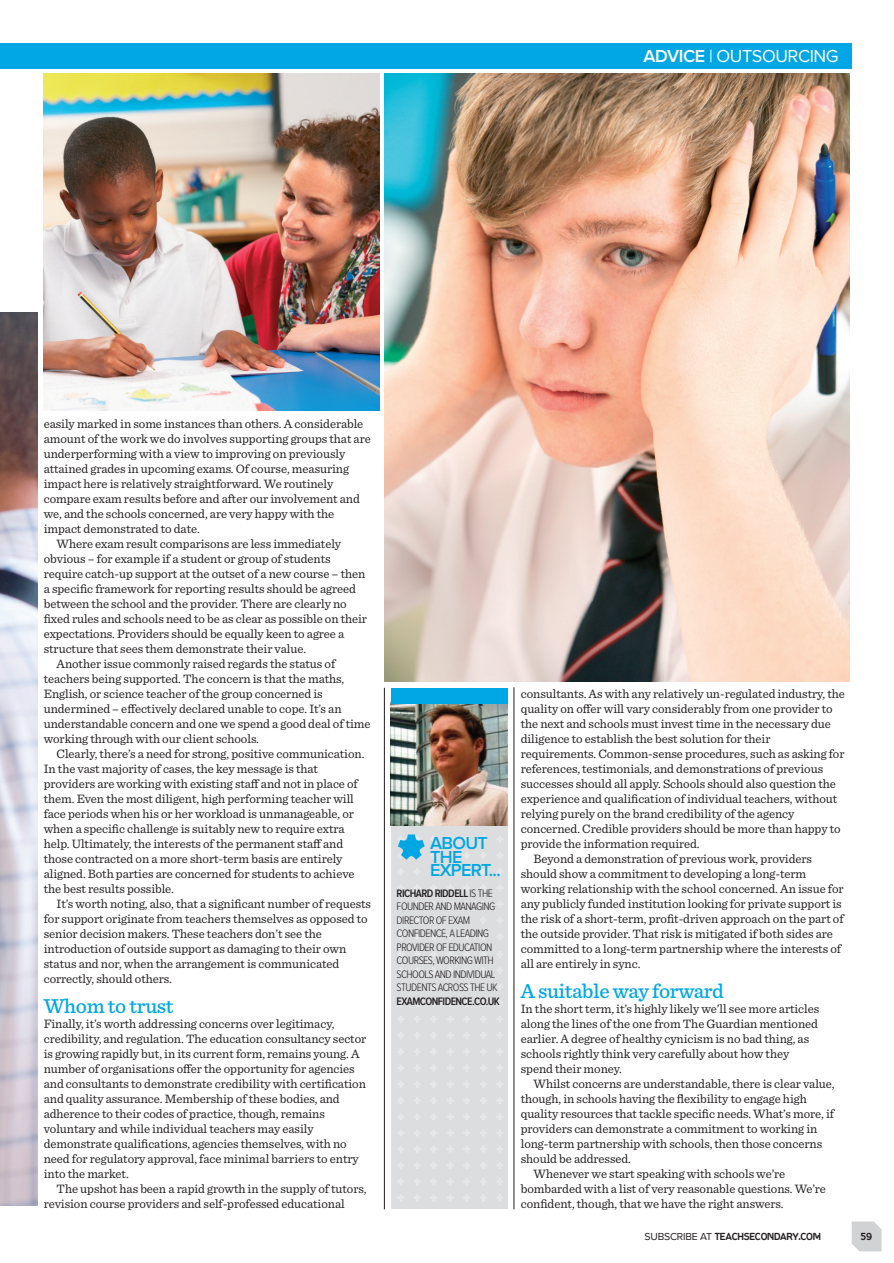
<style>
.page{position:relative;width:894px;height:1263px;background:#fff}
.page>*{position:absolute;margin:0;border:0;box-sizing:border-box;transform-origin:0 0}
.t1{font:500 21px "Sentinel";letter-spacing:-.015em;color:#00a7e4}
.t2{font:18px "Proxima Nova";letter-spacing:-.025em;color:#fff}
.t3{font:600 18px/13.5px "Proxima Nova";letter-spacing:-.04em;color:#00a7e4}
.t4{font:12.75px "Sentinel";letter-spacing:-.005em;color:#231f20}
.t5{font:300 11.25px/13.5px "Proxima Nova Cond";letter-spacing:-.05em;color:#231f20}
.t6{font:700 9px "Progress";letter-spacing:-.035em;color:#231f20}
.s1{font-weight:600}
.s2{font-family:"Proxima Nova";font-weight:400;font-size:10.5px}
</style>
<div class="page">
<svg style="left:852px;top:1221px;width:29px;height:30px"></svg>
<div style="left:0;top:43px;width:852px;height:26px;background:#00a7e4"></div>
<img style="left:391px;top:826px;width:116px;height:382px">
<hr style="left:384px;top:688px;width:1px;height:521px;background:#231f20">
<hr style="left:514px;top:687px;width:1px;height:522px;background:#231f20">
<img style="left:0;top:313px;width:37px;height:892px">
<img style="left:391px;top:703px;width:116px;height:123px">
<svg style="left:398px;top:834px;width:27px;height:25px"></svg>
<div style="left:391px;top:688px;width:116px;height:15px;background:#00a7e4"></div>
<img style="left:44px;top:74px;width:335px;height:337px">
<img style="left:384px;top:74px;width:465px;height:607px">
<p class="t2" style="left:644px;top:50px;width:197px"><span class="s1">ADVICE</span> | OUTSOURCING</p>
<p class="t4" style="left:44px;top:419px;width:321px">easily marked in some instances than others. A considerable</p>
<p class="t4" style="left:44px;top:434px;width:329px">amount of the work we do involves supporting groups that are</p>
<p class="t4" style="left:44px;top:449px;width:303px">underperforming with a view to improving on previously</p>
<p class="t4" style="left:44px;top:464px;width:307px">attained grades in upcoming exams. Of course, measuring</p>
<p class="t4" style="left:44px;top:479px;width:291px">impact here is relatively straightforward. We routinely</p>
<p class="t4" style="left:44px;top:494px;width:318px">compare exam results before and after our involvement and</p>
<p class="t4" style="left:44px;top:509px;width:292px">we, and the schools concerned, are very happy with the</p>
<p class="t4" style="left:44px;top:524px;width:158px">impact demonstrated to date.</p>
<p class="t4" style="left:57px;top:539px;width:286px">Where exam result comparisons are less immediately</p>
<p class="t4" style="left:44px;top:554px;width:288px">obvious – for example if a student or group of students</p>
<p class="t4" style="left:44px;top:569px;width:323px">require catch-up support at the outset of a new course – then</p>
<p class="t4" style="left:44px;top:584px;width:314px">a specific framework for reporting results should be agreed</p>
<p class="t4" style="left:44px;top:599px;width:305px">between the school and the provider. There are clearly no</p>
<p class="t4" style="left:44px;top:614px;width:325px">fixed rules and schools need to be as clear as possible on their</p>
<p class="t4" style="left:44px;top:629px;width:302px">expectations. Providers should be equally keen to agree a</p>
<p class="t4" style="left:44px;top:644px;width:264px">structure that sees them demonstrate their value.</p>
<p class="t4" style="left:57px;top:659px;width:280px">Another issue commonly raised regards the status of</p>
<p class="t4" style="left:44px;top:674px;width:302px">teachers being supported. The concern is that the maths,</p>
<p class="t4" style="left:44px;top:689px;width:281px">English, or science teacher of the group concerned is</p>
<p class="t4" style="left:44px;top:704px;width:299px">undermined – effectively declared unable to cope. It’s an</p>
<p class="t4" style="left:44px;top:719px;width:328px">understandable concern and one we spend a good deal of time</p>
<p class="t4" style="left:44px;top:734px;width:217px">working through with our client schools.</p>
<p class="t4" style="left:57px;top:749px;width:309px">Clearly, there’s a need for strong, positive communication.</p>
<p class="t4" style="left:44px;top:764px;width:276px">In the vast majority of cases, the key message is that</p>
<p class="t4" style="left:44px;top:779px;width:316px">providers are working with existing staff and not in place of</p>
<p class="t4" style="left:44px;top:794px;width:312px">them. Even the most diligent, high performing teacher will</p>
<p class="t4" style="left:44px;top:809px;width:312px">face periods when his or her workload is unmanageable, or</p>
<p class="t4" style="left:44px;top:824px;width:302px">when a specific challenge is suitably new to require extra</p>
<p class="t4" style="left:44px;top:839px;width:301px">help. Ultimately, the interests of the permanent staff and</p>
<p class="t4" style="left:44px;top:854px;width:300px">those contracted on a more short-term basis are entirely</p>
<p class="t4" style="left:44px;top:869px;width:312px">aligned. Both parties are concerned for students to achieve</p>
<p class="t4" style="left:44px;top:884px;width:132px">the best results possible.</p>
<p class="t4" style="left:57px;top:899px;width:316px">It’s worth noting, also, that a significant number of requests</p>
<p class="t4" style="left:44px;top:914px;width:325px">for support originate from teachers themselves as opposed to</p>
<p class="t4" style="left:44px;top:929px;width:280px">senior decision makers. These teachers don’t see the</p>
<p class="t4" style="left:44px;top:944px;width:304px">introduction of outside support as damaging to their own</p>
<p class="t4" style="left:44px;top:959px;width:297px">status and nor, when the arrangement is communicated</p>
<p class="t4" style="left:44px;top:974px;width:130px">correctly, should others.</p>
<p class="t1" style="left:44px;top:993px;width:131px">Whom to trust</p>
<p class="t4" style="left:44px;top:1019px;width:292px">Finally, it’s worth addressing concerns over legitimacy,</p>
<p class="t4" style="left:44px;top:1034px;width:324px">credibility, and regulation. The education consultancy sector</p>
<p class="t4" style="left:44px;top:1049px;width:317px">is growing rapidly but, in its current form, remains young. A</p>
<p class="t4" style="left:44px;top:1064px;width:312px">number of organisations offer the opportunity for agencies</p>
<p class="t4" style="left:44px;top:1079px;width:324px">and consultants to demonstrate credibility with certification</p>
<p class="t4" style="left:44px;top:1094px;width:297px">and quality assurance. Membership of these bodies, and</p>
<p class="t4" style="left:44px;top:1109px;width:283px">adherence to their codes of practice, though, remains</p>
<p class="t4" style="left:44px;top:1124px;width:271px">voluntary and while individual teachers may easily</p>
<p class="t4" style="left:44px;top:1139px;width:304px">demonstrate qualifications, agencies themselves, with no</p>
<p class="t4" style="left:44px;top:1154px;width:316px">need for regulatory approval, face minimal barriers to entry</p>
<p class="t4" style="left:44px;top:1169px;width:87px">into the market.</p>
<p class="t4" style="left:57px;top:1184px;width:311px">The upshot has been a rapid growth in the supply of tutors,</p>
<p class="t4" style="left:44px;top:1199px;width:302px">revision course providers and self-professed educational</p>
<p class="t3" style="left:430px;top:837px;width:72px">ABOUT<br>THE<br>EXPERT...</p>
<p class="t5" style="left:397px;top:886px;width:105px"><span class="s1">RICHARD RIDDELL</span> IS THE<br>FOUNDER AND MANAGING<br>DIRECTOR OF EXAM<br>CONFIDENCE, A LEADING<br>PROVIDER OF EDUCATION<br>COURSES, WORKING WITH<br>SCHOOLS AND INDIVIDUAL<br>STUDENTS ACROSS THE UK<br><span class="s1">EXAMCONFIDENCE.CO.UK</span></p>
<p class="t4" style="left:521px;top:689px;width:326px">consultants. As with any relatively un-regulated industry, the</p>
<p class="t4" style="left:521px;top:704px;width:313px">quality on offer will vary considerably from one provider to</p>
<p class="t4" style="left:521px;top:719px;width:312px">the next and schools must invest time in the necessary due</p>
<p class="t4" style="left:521px;top:734px;width:251px">diligence to establish the best solution for their</p>
<p class="t4" style="left:521px;top:749px;width:325px">requirements. Common-sense procedures, such as asking for</p>
<p class="t4" style="left:521px;top:764px;width:304px">references, testimonials, and demonstrations of previous</p>
<p class="t4" style="left:521px;top:779px;width:317px">successes should all apply. Schools should also question the</p>
<p class="t4" style="left:521px;top:794px;width:318px">experience and qualification of individual teachers, without</p>
<p class="t4" style="left:521px;top:809px;width:275px">relying purely on the brand credibility of the agency</p>
<p class="t4" style="left:521px;top:824px;width:321px">concerned. Credible providers should be more than happy to</p>
<p class="t4" style="left:521px;top:839px;width:180px">provide the information required.</p>
<p class="t4" style="left:533px;top:854px;width:280px">Beyond a demonstration of previous work, providers</p>
<p class="t4" style="left:521px;top:869px;width:287px">should show a commitment to developing a long-term</p>
<p class="t4" style="left:521px;top:884px;width:324px">working relationship with the school concerned. An issue for</p>
<p class="t4" style="left:521px;top:899px;width:322px">any publicly funded institution looking for private support is</p>
<p class="t4" style="left:521px;top:914px;width:324px">the risk of a short-term, profit-driven approach on the part of</p>
<p class="t4" style="left:521px;top:929px;width:314px">the outside provider. That risk is mitigated if both sides are</p>
<p class="t4" style="left:521px;top:944px;width:322px">committed to a long-term partnership where the interests of</p>
<p class="t4" style="left:521px;top:959px;width:121px">all are entirely in sync.</p>
<p class="t1" style="left:521px;top:978px;width:204px">A suitable way forward</p>
<p class="t4" style="left:521px;top:1004px;width:300px">In the short term, it’s highly likely we’ll see more articles</p>
<p class="t4" style="left:521px;top:1019px;width:299px">along the lines of the one from The Guardian mentioned</p>
<p class="t4" style="left:521px;top:1034px;width:290px">earlier. A degree of healthy cynicism is no bad thing, as</p>
<p class="t4" style="left:521px;top:1049px;width:270px">schools rightly think very carefully about how they</p>
<p class="t4" style="left:521px;top:1064px;width:103px">spend their money.</p>
<p class="t4" style="left:533px;top:1079px;width:303px">Whilst concerns are understandable, there is clear value,</p>
<p class="t4" style="left:521px;top:1094px;width:287px">though, in schools having the flexibility to engage high</p>
<p class="t4" style="left:521px;top:1109px;width:315px">quality resources that tackle specific needs. What’s more, if</p>
<p class="t4" style="left:521px;top:1124px;width:298px">providers can demonstrate a commitment to working in</p>
<p class="t4" style="left:521px;top:1139px;width:303px">long-term partnership with schools, then those concerns</p>
<p class="t4" style="left:521px;top:1154px;width:112px">should be addressed.</p>
<p class="t4" style="left:533px;top:1169px;width:253px">Whenever we start speaking with schools we’re</p>
<p class="t4" style="left:521px;top:1184px;width:307px">bombarded with a list of very reasonable questions. We’re</p>
<p class="t4" style="left:521px;top:1199px;width:264px">confident, though, that we have the right answers.</p>
<p class="t6" style="left:645px;top:1232px;width:178px"><span class="s2">SUBSCRIBE AT</span> TEACHSECONDARY.COM</p>
<p class="t6" style="left:861px;top:1232px;width:13px">59</p>
</div>
